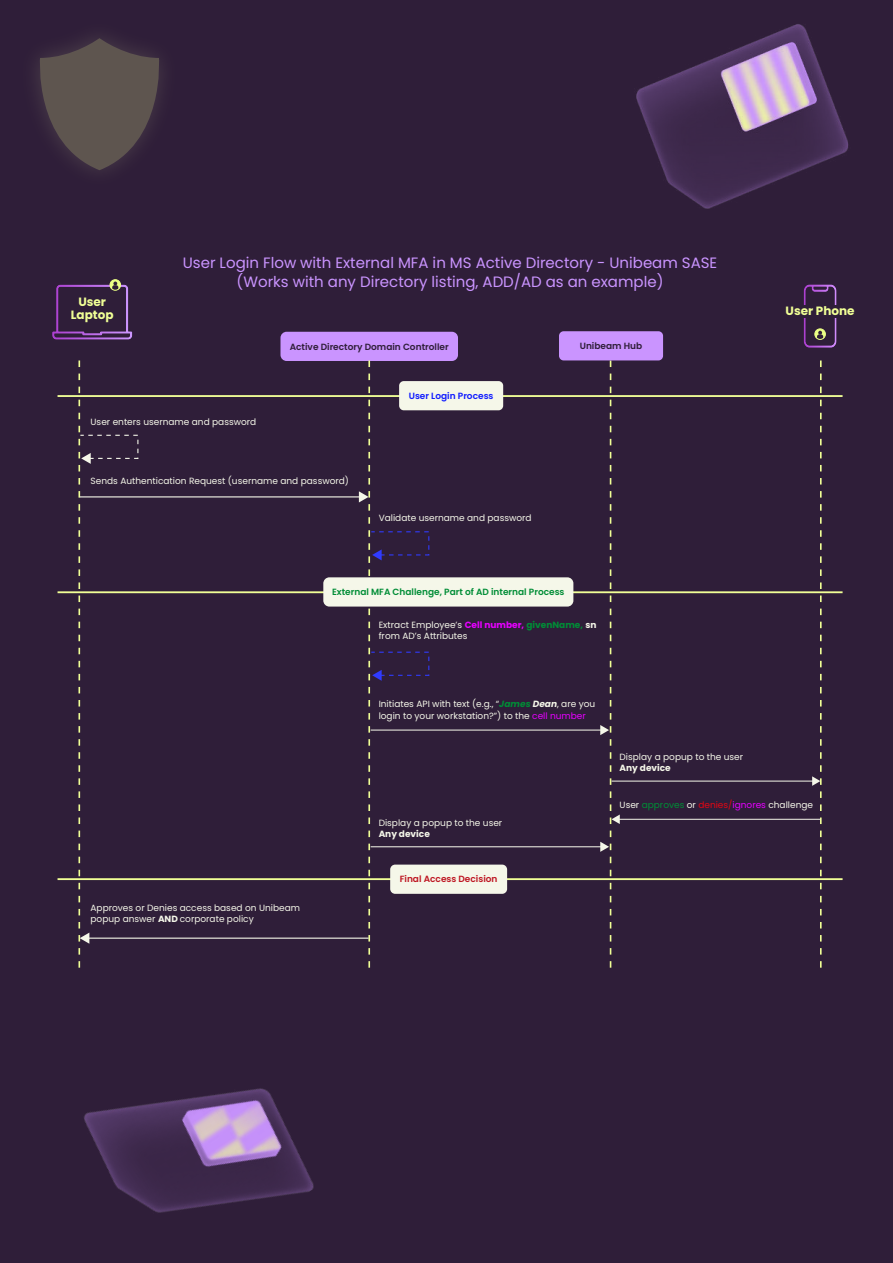
<style>
.page{position:relative;width:893px;height:1263px;background:#2f1e39}
.page>*{position:absolute;margin:0;border:0;box-sizing:border-box;transform-origin:0 0}
.t1{font:15px/19.5px "Poppins";color:#ca94ff;text-align:center}
.t2{font:700 12px/13.5px "Poppins";color:#f0ff96;text-align:center}
.t3{font:9px/11.2px "Poppins";color:#f5f7e9}
.t4{font:600 9px "Poppins";color:#008d36}
.t5{font:600 9px "Poppins";color:#2f1e39}
.t6{font:600 9px "Poppins";color:#be1622}
.t7{font:700 9px "Poppins";color:#f5f7e9}
.t8{font:600 9px "Poppins";color:#101cff}
.s1{font-weight:700;color:#e600ff}
.s2{font-weight:700;color:#008d36}
.s3{font-weight:700}
.s4{font-weight:700;font-style:italic;color:#008d36}
.s5{font-weight:700;font-style:italic}
.s6{color:#e600ff}
.s7{color:#008d36}
.s8{color:#e30613}
</style>
<div class="page">
<div style="left:280px;top:332px;width:178px;height:29px;background:#ca94ff;border-radius:6px"></div>
<hr style="left:58px;top:395px;width:785px;height:2px;background:#f0ff96">
<hr style="left:58px;top:591px;width:785px;height:2px;background:#f0ff96">
<hr style="left:58px;top:878px;width:785px;height:2px;background:#f0ff96">
<div style="left:559px;top:331px;width:104px;height:29px;background:#ca94ff;border-radius:5px"></div>
<div style="left:399px;top:381px;width:104px;height:29px;background:#f5f7e9;border-radius:5px"></div>
<div style="left:323px;top:577px;width:250px;height:29px;background:#f5f7e9;border-radius:6px"></div>
<div style="left:390px;top:864px;width:117px;height:30px;background:#f5f7e9;border-radius:5px"></div>
<hr style="left:612px;top:781px;width:201px;height:1px;background:#f5f7e9">
<svg style="left:812px;top:360px;width:10px;height:608px"></svg>
<hr style="left:371px;top:846px;width:231px;height:1px;background:#f5f7e9">
<hr style="left:371px;top:729px;width:231px;height:1px;background:#f5f7e9">
<hr style="left:618px;top:819px;width:202px;height:1px;background:#f5f7e9">
<svg style="left:600px;top:360px;width:20px;height:608px"></svg>
<hr style="left:88px;top:937px;width:281px;height:2px;background:#f5f7e9">
<hr style="left:80px;top:496px;width:280px;height:1px;background:#f5f7e9">
<svg style="left:78px;top:360px;width:61px;height:608px"></svg>
<svg style="left:359px;top:360px;width:71px;height:608px"></svg>
<svg style="left:52px;top:282px;width:80px;height:58px"></svg>
<div style="left:110px;top:279px;width:11px;height:12px;border:1px solid #ebff85;border-radius:50%"></div>
<svg style="left:804px;top:284px;width:33px;height:64px"></svg>
<div style="left:814px;top:328px;width:12px;height:12px;border:1px solid #ebff85;border-radius:50%"></div>
<div style="left:782px;top:305px;width:76px;height:12px;background:#2f1e39"></div>
<svg style="left:35px;top:38px;width:127px;height:132px"></svg>
<img style="left:636px;top:24px;width:213px;height:185px">
<img style="left:84px;top:1088px;width:230px;height:125px">
<h2 class="t2" style="left:71px;top:296px;width:44px">User<br>Laptop</h2>
<h1 class="t1" style="left:183px;top:253px;width:536px">User Login Flow with External MFA in MS Active Directory - Unibeam SASE (Works with any Directory listing, ADD/AD as an example)</h1>
<p class="t5" style="left:290px;top:342px;width:160px">Active Directory Domain Controller</p>
<p class="t5" style="left:580px;top:342px;width:64px">Unibeam Hub</p>
<p class="t8" style="left:409px;top:392px;width:86px">User Login Process</p>
<p class="t3" style="left:91px;top:416px;width:167px">User enters username and password</p>
<p class="t3" style="left:91px;top:475px;width:260px">Sends Authentication Request (username and password)</p>
<p class="t3" style="left:379px;top:512px;width:154px">Validate username and password</p>
<p class="t4" style="left:332px;top:588px;width:234px">External MFA Challenge, Part of AD internal Process</p>
<p class="t3" style="left:379px;top:619px;width:219px">Extract Employee’s <span class="s1">Cell number,</span> <span class="s2">givenName,</span> <span class="s3">sn </span>from AD’s Attributes</p>
<p class="t3" style="left:379px;top:699px;width:218px">Initiates API with text (e.g., “<span class="s4">James</span> <span class="s5">Dean</span>, are you login to your workstation?”) to the <span class="s6">cell number</span></p>
<p class="t3" style="left:620px;top:751px;width:125px">Display a popup to the user</p>
<p class="t7" style="left:620px;top:764px;width:53px">Any device</p>
<h2 class="t2" style="left:786px;top:305px;width:70px">User Phone</h2>
<p class="t3" style="left:91px;top:902px;width:211px">Approves or Denies access based on Unibeam popup answer <span class="s3">AND</span> corporate policy</p>
<p class="t3" style="left:379px;top:817px;width:125px">Display a popup to the user</p>
<p class="t7" style="left:379px;top:829px;width:53px">Any device</p>
<p class="t6" style="left:400px;top:875px;width:99px">Final Access Decision</p>
<p class="t3" style="left:620px;top:799px;width:195px">User <span class="s7">approves</span> or <span class="s8">denies/</span><span class="s6">ignores</span> challenge</p>
</div>
